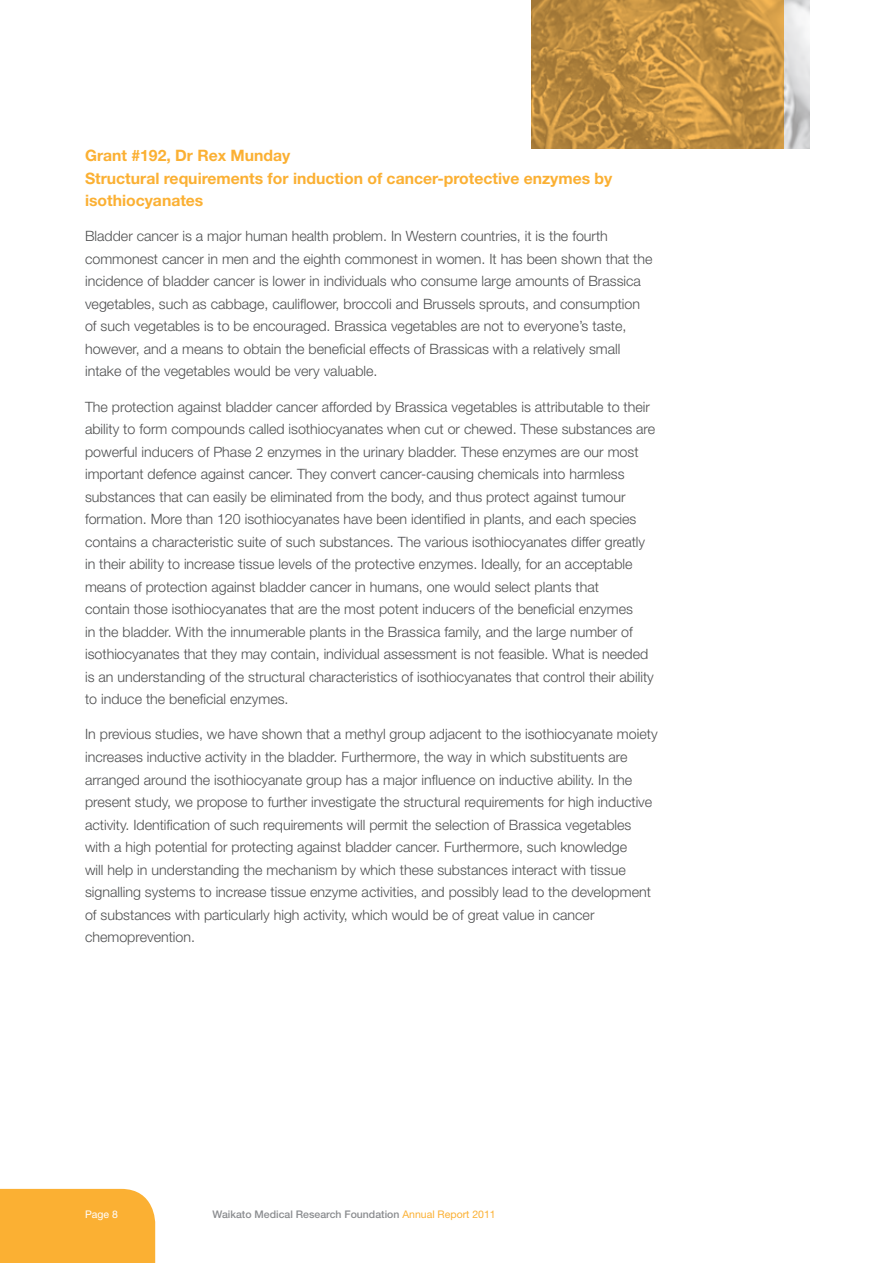
<style>
.page{position:relative;width:893px;height:1263px;background:#fff}
.page>*{position:absolute;margin:0;border:0;box-sizing:border-box;transform-origin:0 0}
.t1{font:700 15.75px/22.5px "Helvetica Neue";color:#fbb033}
.t2{font:300 14.25px/22.5px "Helvetica Neue";color:#4e4f50}
.t3{font:500 10.5px "Helvetica Neue";color:#8a8c8f}
.t4{font:10.5px "Helvetica Neue";color:#fff}
.s1{font-weight:400;color:#fbb033}
</style>
<div class="page">
<img style="left:531px;top:0;width:278px;height:149px">
<hr style="left:892px;top:0;width:1px;height:1263px;background:#fbb033">
<div style="left:768px;top:441px;width:125px;height:524px;background:#fff"></div>
<div style="left:0;top:1189px;width:155px;height:74px;background:#fbb033"></div>
<p class="t1" style="left:85px;top:144px;width:529px">Grant #192, Dr Rex Munday<br>Structural requirements for induction of cancer-protective enzymes by isothiocyanates</p>
<p class="t2" style="left:85px;top:225px;width:569px">Bladder cancer is a major human health problem. In Western countries, it is the fourth commonest cancer in men and the eighth commonest in women. It has been shown that the incidence of bladder cancer is lower in individuals who consume large amounts of Brassica vegetables, such as cabbage, cauliflower, broccoli and Brussels sprouts, and consumption of such vegetables is to be encouraged. Brassica vegetables are not to everyone’s taste, however, and a means to obtain the beneficial effects of Brassicas with a relatively small intake of the vegetables would be very valuable.</p>
<p class="t2" style="left:85px;top:395px;width:572px">The protection against bladder cancer afforded by Brassica vegetables is attributable to their ability to form compounds called isothiocyanates when cut or chewed. These substances are powerful inducers of Phase 2 enzymes in the urinary bladder. These enzymes are our most important defence against cancer. They convert cancer-causing chemicals into harmless substances that can easily be eliminated from the body, and thus protect against tumour formation. More than 120 isothiocyanates have been identified in plants, and each species contains a characteristic suite of such substances. The various isothiocyanates differ greatly in their ability to increase tissue levels of the protective enzymes. Ideally, for an acceptable means of protection against bladder cancer in humans, one would select plants that<br>contain those isothiocyanates that are the most potent inducers of the beneficial enzymes<br>in the bladder. With the innumerable plants in the Brassica family, and the large number of isothiocyanates that they may contain, individual assessment is not feasible. What is needed is an understanding of the structural characteristics of isothiocyanates that control their ability to induce the beneficial enzymes.</p>
<p class="t2" style="left:85px;top:723px;width:574px">In previous studies, we have shown that a methyl group adjacent to the isothiocyanate moiety increases inductive activity in the bladder. Furthermore, the way in which substituents are arranged around the isothiocyanate group has a major influence on inductive ability. In the present study, we propose to further investigate the structural requirements for high inductive activity. Identification of such requirements will permit the selection of Brassica vegetables with a high potential for protecting against bladder cancer. Furthermore, such knowledge<br>will help in understanding the mechanism by which these substances interact with tissue signalling systems to increase tissue enzyme activities, and possibly lead to the development of substances with particularly high activity, which would be of great value in cancer chemoprevention.</p>
<p class="t4" style="left:85px;top:1208px;width:26px">Page</p>
<p class="t3" style="left:213px;top:1208px;width:285px">Waikato Medical Research Foundation <span class="s1">Annual Report 2011</span></p>
</div>
